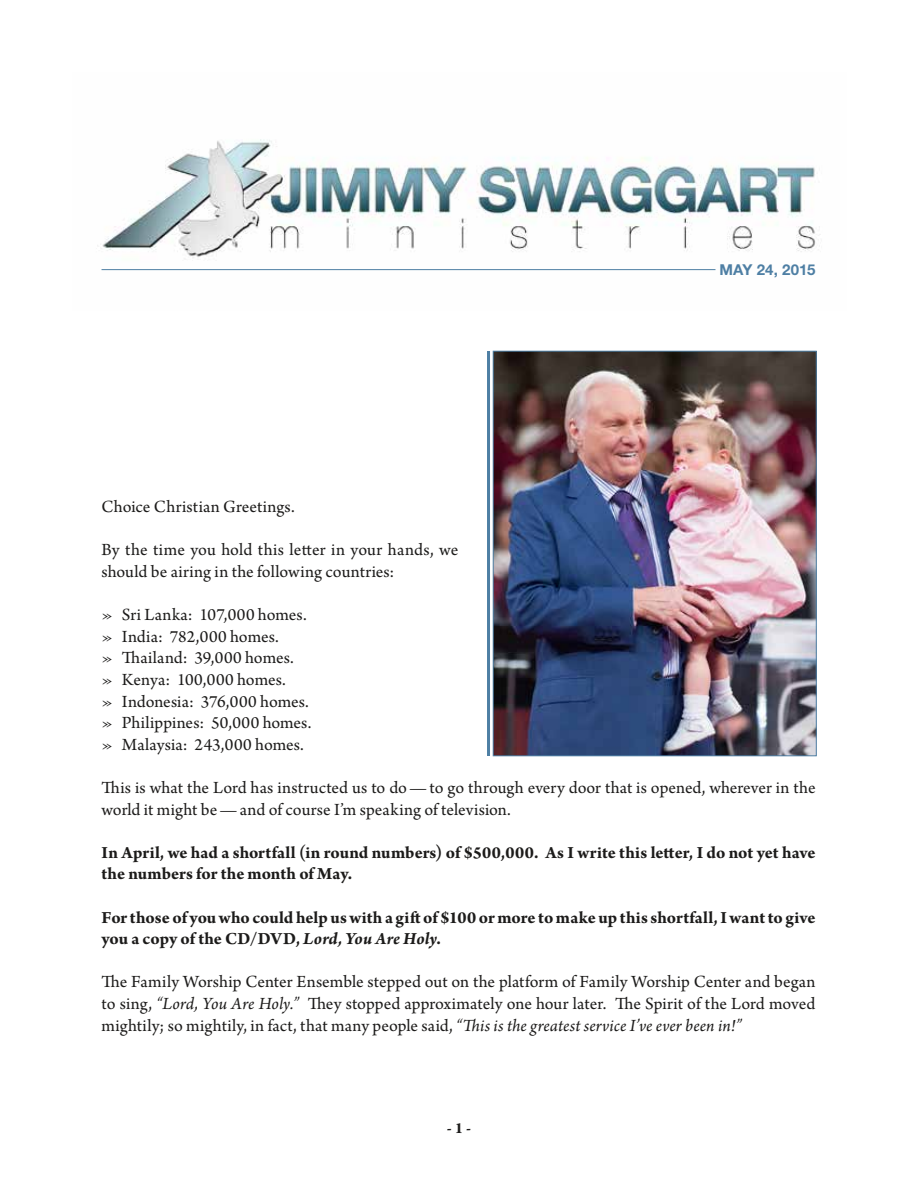
<style>
.page{position:relative;width:918px;height:1188px;background:#fff}
.page>*{position:absolute;margin:0;border:0;box-sizing:border-box;transform-origin:0 0}
.t1{font:18px/21.6px "Arno Pro";letter-spacing:.005em;color:#1c1b1a}
.t2{font:700 18px/21.6px "Arno Pro";color:#1c1b1a}
.t3{font:700 16.5px "Arno Pro";color:#1c1b1a}
.t4{font:700 15px "Helvetica Neue LT Std";letter-spacing:.005em;color:#4e7fa4}
.s1{font-style:italic}
</style>
<div class="page">
<img style="left:97px;top:139px;width:724px;height:132px">
<hr style="left:102px;top:269px;width:614px;height:1px;background:#4e7fa4">
<img style="left:495px;top:353px;width:319px;height:401px">
<div style="left:493px;top:351px;width:323px;height:405px;border:1px solid #4e7fa4"></div>
<hr style="left:487px;top:351px;width:3px;height:405px;background:#4e7fa4">
<p class="t4" style="left:719px;top:260px;width:98px">MAY 24, 2015</p>
<p class="t1" style="left:102px;top:497px;width:195px">Choice Christian Greetings.</p>
<p class="t1" style="left:102px;top:540px;width:358px">By the time you hold this letter in your hands, we should be airing in the following countries:</p>
<p class="t1" style="left:102px;top:605px;width:211px">» Sri Lanka: 107,000 homes. » India: 782,000 homes.<br>» Thailand: 39,000 homes.<br>» Kenya: 100,000 homes.<br>» Indonesia: 376,000 homes. » Philippines: 50,000 homes. » Malaysia: 243,000 homes.</p>
<p class="t1" style="left:102px;top:778px;width:716px">This is what the Lord has instructed us to do—to go through every door that is opened, wherever in the world it might be—and of course I’m speaking of television.</p>
<p class="t2" style="left:102px;top:843px;width:716px">In April, we had a shortfall (in round numbers) of $500,000. As I write this letter, I do not yet have the numbers for the month of May.</p>
<p class="t2" style="left:102px;top:907px;width:716px">For those of you who could help us with a gift of $100 or more to make up this shortfall, I want to give you a copy of the CD/DVD, <span class="s1">Lord, You Are Holy</span>.</p>
<p class="t1" style="left:102px;top:972px;width:716px;text-align:justify">The Family Worship Center Ensemble stepped out on the platform of Family Worship Center and began to sing, <span class="s1">“Lord, You Are Holy.”</span> They stopped approximately one hour later. The Spirit of the Lord moved mightily; so mightily, in fact, that many people said, <span class="s1">“This is the greatest service I’ve ever been in!”</span></p>
<p class="t3" style="left:447px;top:1118px;width:26px">- 1 -</p>
</div>
